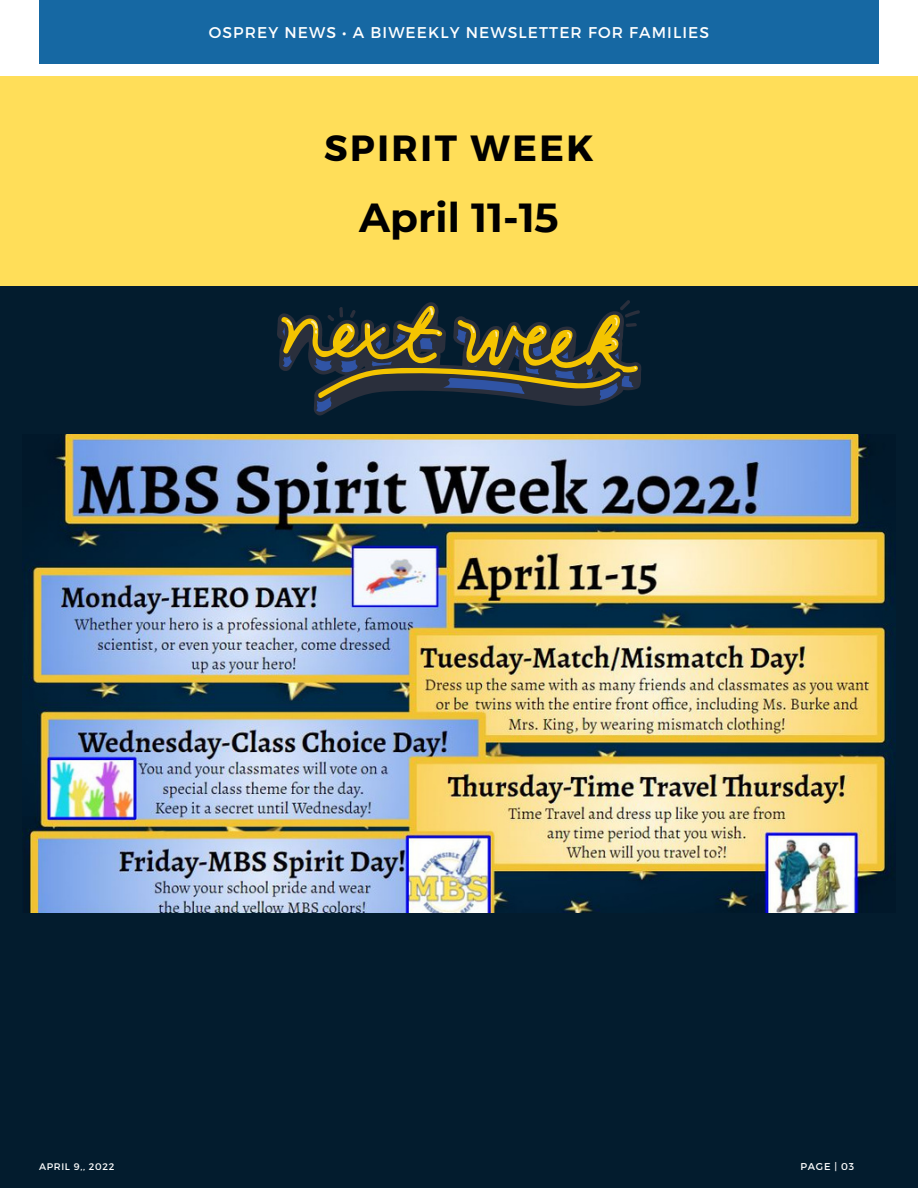
<style>
.page{position:relative;width:918px;height:1188px;background:#fff}
.page>*{position:absolute;margin:0;border:0;box-sizing:border-box;transform-origin:0 0}
.t1{font:700 40.5px "Montserrat";color:#000}
.t2{font:700 36.45px "Montserrat";letter-spacing:.07em;color:#000}
.t3{font:15.6px "Montserrat";letter-spacing:.07em;color:#fff}
.t4{font:9.9px "Montserrat";letter-spacing:.07em;color:#fff}
.t5{font:9.6px "Montserrat";letter-spacing:.07em;color:#fff}
</style>
<div class="page">
<div style="left:39px;top:0;width:839px;height:63px;background:#1668a3"></div>
<div style="left:0;top:222px;width:918px;height:966px;background:#031c2e"></div>
<div style="left:0;top:77px;width:918px;height:209px;background:#ffde59"></div>
<img style="left:24px;top:435px;width:872px;height:478px">
<svg style="left:277px;top:313px;width:365px;height:103px"></svg>
<svg style="left:284px;top:300px;width:356px;height:70px"></svg>
<p class="t3" style="left:209px;top:22px;width:502px">OSPREY NEWS • A BIWEEKLY NEWSLETTER FOR FAMILIES</p>
<p class="t2" style="left:324px;top:124px;width:271px">SPIRIT WEEK</p>
<p class="t1" style="left:359px;top:192px;width:201px">April 11-15</p>
<p class="t5" style="left:39px;top:1160px;width:77px">APRIL 9,, 2022</p>
<p class="t4" style="left:801px;top:1160px;width:55px">PAGE | 03</p>
</div>
